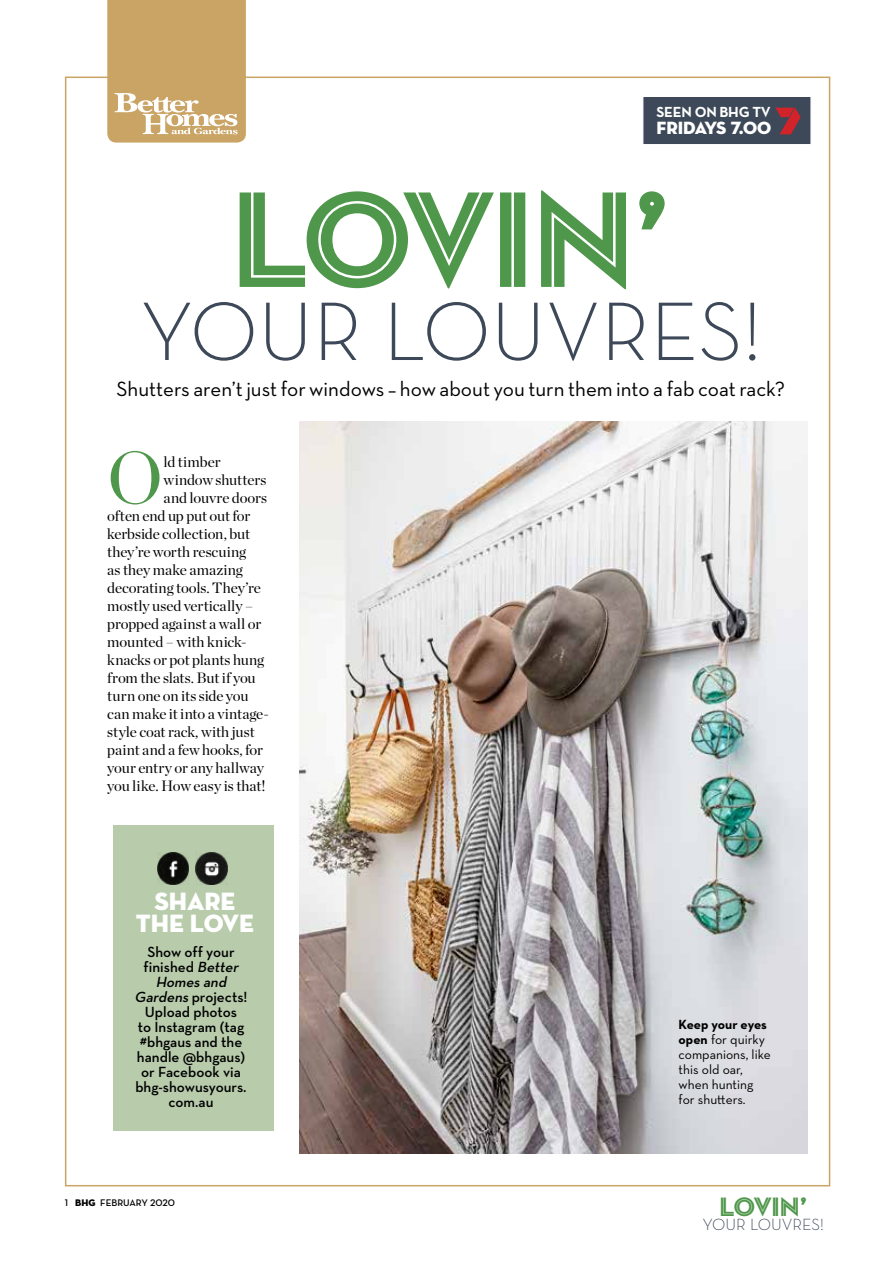
<style>
.page{position:relative;width:893px;height:1263px;background:#fff}
.page>*{position:absolute;margin:0;border:0;box-sizing:border-box;transform-origin:0 0}
.t1{font:138.9px "Neutraface 2 Display Inline";letter-spacing:-.03em;color:#4f974b}
.t2{font:300 84.3px "Neutraface Text";color:#3d4958}
.t3{font:73.35px "Chronicle Display";color:#4f974b}
.t4{font:27.15px "Neutraface 2 Display Inline";letter-spacing:-.015em;color:#4f974b}
.t5{font:25.5px/22px "Neutraface Display Titling";color:#fff;text-align:center}
.t6{font:21px "Neutraface Text";color:#000}
.t7{font:18px "Neutraface Display Titling";color:#fff}
.t8{font:300 16.5px "Neutraface Text";color:#3d4958}
.t9{font:15px "Chronicle Display";letter-spacing:-.005em;color:#000}
.t10{font:600 15px/15px "Neutraface Text";color:#000;text-align:center}
.t11{font:700 14.85px "Neutraface Text";letter-spacing:-.015em;color:#fff}
.t12{font:13.5px/15px "Neutraface Text";color:#000}
.t13{font:600 9.75px "Neutraface Text";color:#000}
.s1{font-style:italic}
.s2{font-family:"Neutraface Display Titling";font-weight:400}
.s3{font-weight:700}
</style>
<div class="page">
<img style="left:300px;top:421px;width:508px;height:733px">
<div style="left:113px;top:825px;width:160px;height:306px;background:#b8ccac"></div>
<div style="left:642px;top:96px;width:170px;height:49px;background:#3d4958;border:1px solid #fff"></div>
<svg style="left:775px;top:108px;width:26px;height:26px"></svg>
<img style="left:157px;top:852px;width:32px;height:32px">
<img style="left:196px;top:852px;width:32px;height:32px">
<svg style="left:107px;top:0;width:139px;height:143px;background:#cdab71"></svg>
<p class="t11" style="left:656px;top:103px;width:116px">SEEN ON BHG TV</p>
<p class="t7" style="left:656px;top:117px;width:116px">FRIDAYS 7.00</p>
<h1 class="t1" style="left:231px;top:156px;width:440px">LOVIN’</h1>
<h2 class="t2" style="left:140px;top:278px;width:623px">YOUR LOUVRES!</h2>
<h3 class="t6" style="left:116px;top:376px;width:670px">Shutters aren’t just for windows – how about you turn them into a fab coat rack?</h3>
<h3 class="t3" style="left:107px;top:421px;width:57px">O</h3>
<p class="t9" style="left:164px;top:450px;width:58px">ld timber</p>
<p class="t9" style="left:164px;top:468px;width:104px">window shutters</p>
<p class="t9" style="left:164px;top:486px;width:105px">and louvre doors</p>
<p class="t9" style="left:107px;top:504px;width:144px">often end up put out for</p>
<p class="t9" style="left:107px;top:522px;width:144px">kerbside collection, but</p>
<p class="t9" style="left:107px;top:540px;width:140px">they’re worth rescuing</p>
<p class="t9" style="left:107px;top:558px;width:137px">as they make amazing</p>
<p class="t9" style="left:107px;top:576px;width:155px">decorating tools. They’re</p>
<p class="t9" style="left:107px;top:594px;width:147px">mostly used vertically –</p>
<p class="t9" style="left:107px;top:612px;width:155px">propped against a wall or</p>
<p class="t9" style="left:107px;top:630px;width:141px">mounted – with knick-</p>
<p class="t9" style="left:107px;top:648px;width:158px">knacks or pot plants hung</p>
<p class="t9" style="left:107px;top:666px;width:150px">from the slats. But if you</p>
<p class="t9" style="left:107px;top:684px;width:143px">turn one on its side you</p>
<p class="t9" style="left:107px;top:702px;width:163px">can make it into a vintage-</p>
<p class="t9" style="left:107px;top:720px;width:149px">style coat rack, with just</p>
<p class="t9" style="left:107px;top:738px;width:157px">paint and a few hooks, for</p>
<p class="t9" style="left:107px;top:756px;width:158px">your entry or any hallway</p>
<p class="t9" style="left:107px;top:774px;width:160px">you like. How easy is that!</p>
<h3 class="t5" style="left:136px;top:891px;width:119px">SHARE<br>THE LOVE</h3>
<p class="t10" style="left:135px;top:944px;width:114px">Show off your finished <span class="s1">Better<br>Homes and<br>Gardens</span> projects!<br>Upload photos<br>to Instagram (tag #bhgaus and the handle @bhgaus) or Facebook via bhg-showusyours. com.au</p>
<p class="t13" style="left:65px;top:1197px;width:112px">1 <span class="s2">BHG</span> FEBRUARY 2020</p>
<p class="t12" style="left:679px;top:1017px;width:94px"><span class="s3">Keep your eyes open</span> for quirky companions, like this old oar, when hunting for shutters.</p>
<h3 class="t4" style="left:719px;top:1190px;width:89px">LOVIN’</h3>
<p class="t8" style="left:702px;top:1214px;width:123px">YOUR LOUVRES!</p>
</div>
